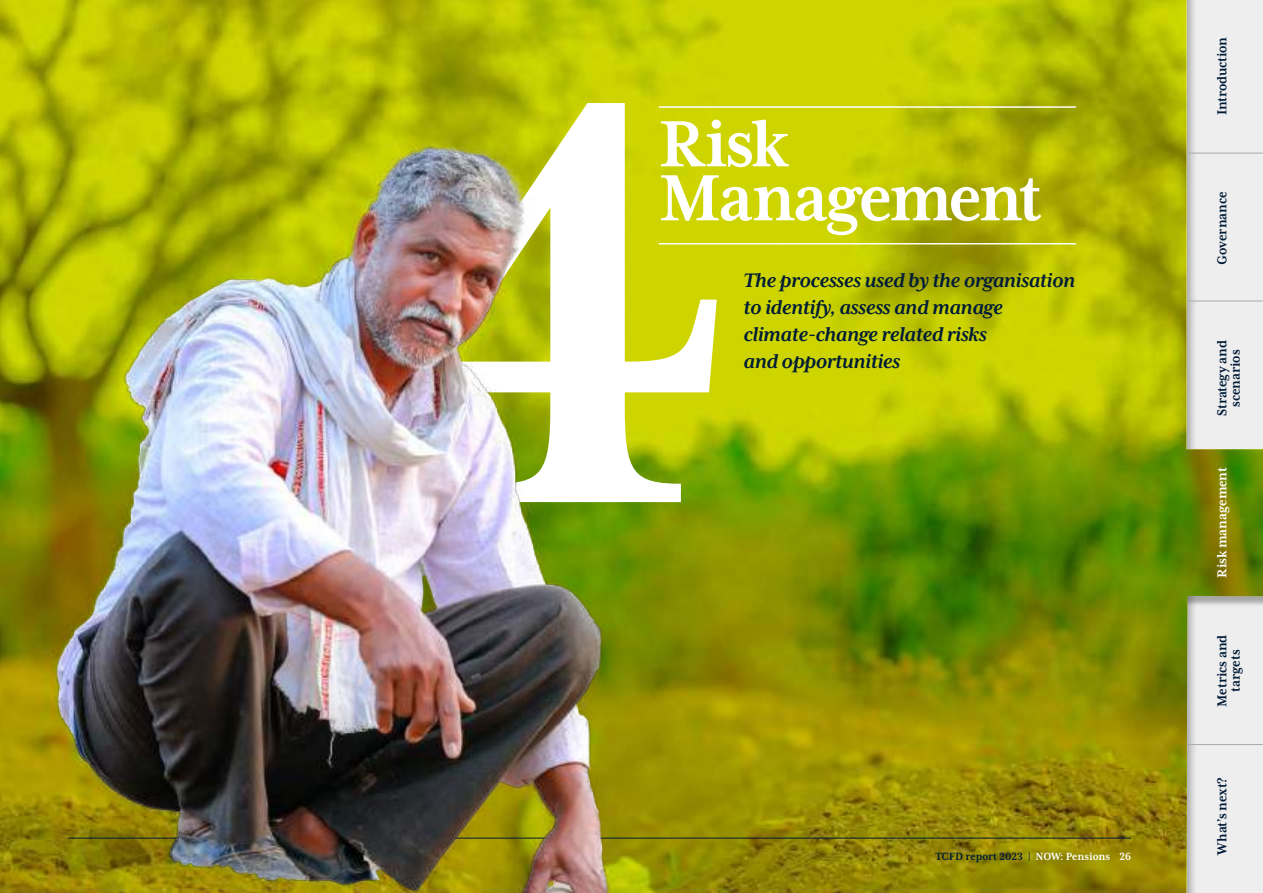
<style>
.page{position:relative;width:1263px;height:893px;background:#fff}
.page>*{position:absolute;margin:0;border:0;box-sizing:border-box;transform-origin:0 0}
.t1{font:700 652.95px "Mrs Eaves XL Serif Nar OT";color:#fff}
.t2{font:700 75px/54px "Mrs Eaves XL Serif Nar OT";letter-spacing:-.035em;color:#fff}
.t3{font:italic 700 22.5px/27px "Mrs Eaves XL Serif OT";letter-spacing:-.02em;color:#001b36}
.t4{font:700 15px/13.5px "Mrs Eaves XL Serif Nar OT";letter-spacing:-.005em;color:#001b36;text-align:center}
.t5{font:700 15px "Mrs Eaves XL Serif Nar OT";letter-spacing:-.005em;color:#fff}
.t6{font:700 12px "Mrs Eaves XL Serif Nar OT";color:#001b36}
.s1{color:#fff}
</style>
<div class="page">
<img style="left:0;top:0;width:1263px;height:893px">
<hr style="left:659px;top:106px;width:417px;height:2px;background:#fff">
<hr style="left:659px;top:243px;width:417px;height:1px;background:#fff">
<hr style="left:68px;top:838px;width:1063px;height:1px;background:#001b36">
<hr style="left:1188px;top:153px;width:75px;height:1px;background:#a9aaac">
<hr style="left:1188px;top:744px;width:75px;height:1px;background:#a9aaac">
<hr style="left:1188px;top:301px;width:75px;height:1px;background:#a9aaac">
<img style="left:0;top:38px;width:999px;height:855px">
<h1 class="t1" style="left:395px;top:-20px;width:344px">4</h1>
<h2 class="t2" style="left:659px;top:117px;width:385px">Risk<br>Management</h2>
<p class="t3" style="left:743px;top:266px;width:333px">The processes used by the organisation to identify, assess and manage climate-change related risks<br>and opportunities</p>
<p class="t6" style="left:935px;top:850px;width:197px">TCFD report 2023 | <span class="s1">NOW: Pensions 26</span></p>
<p class="t4" style="left:1215px;top:115px;width:80px;rotate:-90deg">Introduction</p>
<p class="t4" style="left:1215px;top:265px;width:74px;rotate:-90deg">Governance</p>
<p class="t4" style="left:1215px;top:416px;width:77px;rotate:-90deg">Strategy and scenarios</p>
<p class="t5" style="left:1214px;top:578px;width:112px;rotate:-90deg">Risk management</p>
<p class="t4" style="left:1215px;top:706px;width:73px;rotate:-90deg">Metrics and targets</p>
<p class="t4" style="left:1215px;top:855px;width:79px;rotate:-90deg">What’s next?</p>
</div>
